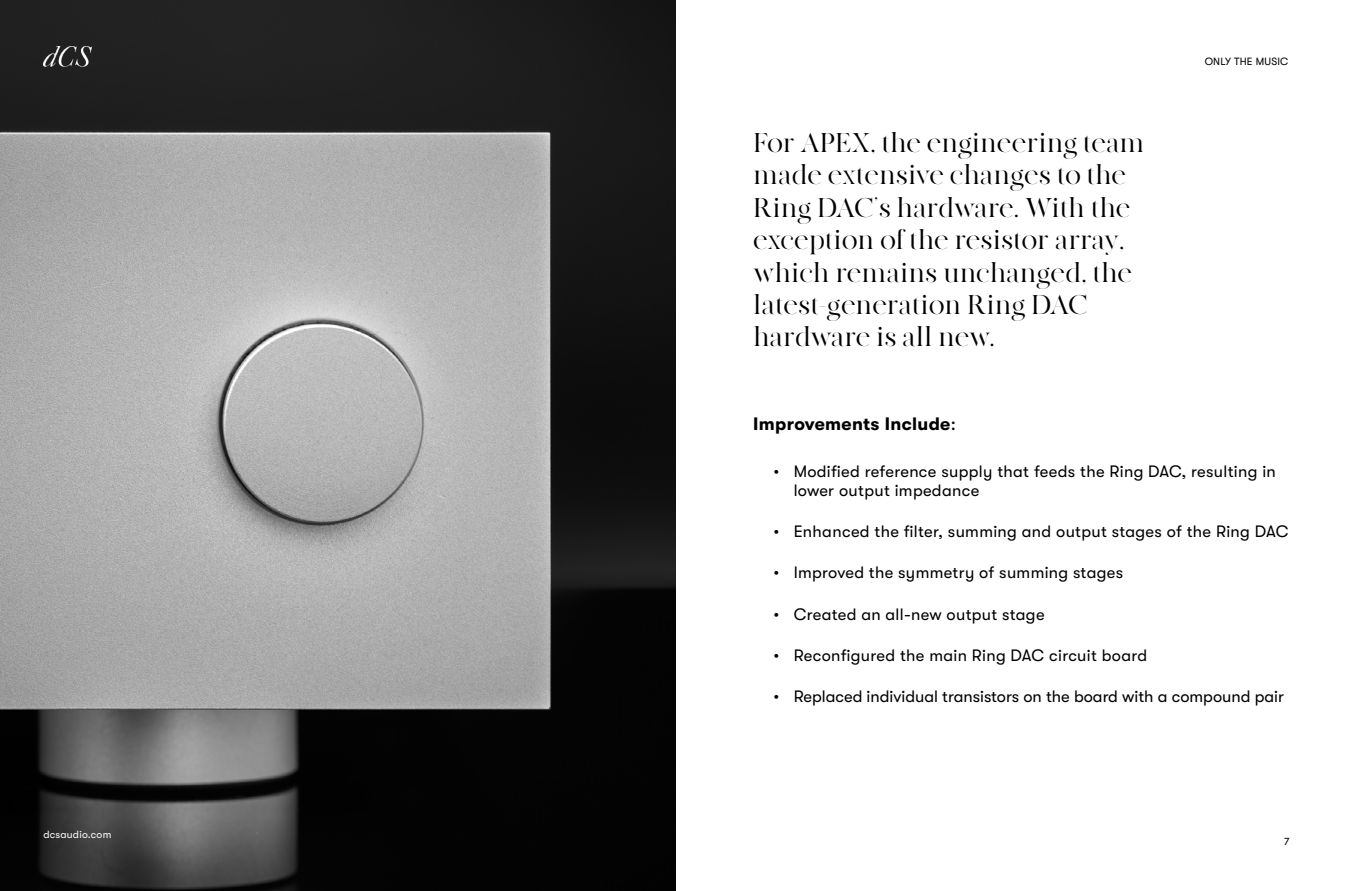
<style>
.page{position:relative;width:1361px;height:891px;background:#fff}
.page>*{position:absolute;margin:0;border:0;box-sizing:border-box;transform-origin:0 0}
.t1{font:27px/32.4px "MADE Canvas";color:#000}
.t2{font:700 18px "GT Walsheim";letter-spacing:.02em;color:#000}
.t3{font:16.5px/19.5px "GT Walsheim";letter-spacing:.02em;color:#000}
.t4{font:16.5px "GT Walsheim";color:#000}
.t5{font:10.5px "GT Walsheim";letter-spacing:.02em;color:#000}
.t6{font:10.5px "GT Walsheim";letter-spacing:.02em;color:#fff}
.s1{font-weight:400}
</style>
<div class="page">
<img style="left:0;top:0;width:675px;height:891px">
<p class="t6" style="left:43px;top:829px;width:69px">dcsaudio.com</p>
<h1 class="t1" style="left:753px;top:129px;width:393px">For APEX, the engineering team made extensive changes to the<br>Ring DAC’s hardware. With the exception of the resistor array, which remains unchanged, the latest-generation Ring DAC hardware is all new.</h1>
<p class="t5" style="left:1205px;top:56px;width:85px">ONLY THE MUSIC</p>
<p class="t2" style="left:753px;top:414px;width:204px">Improvements Include<span class="s1">:</span></p>
<p class="t3" style="left:794px;top:461px;width:484px;text-indent:-20px">• Modified reference supply that feeds the Ring DAC, resulting in lower output impedance</p>
<p class="t3" style="left:773px;top:522px;width:517px">• Enhanced the filter, summing and output stages of the Ring DAC</p>
<p class="t3" style="left:773px;top:563px;width:351px">• Improved the symmetry of summing stages</p>
<p class="t3" style="left:773px;top:604px;width:273px">• Created an all-new output stage</p>
<p class="t3" style="left:773px;top:645px;width:375px">• Reconfigured the main Ring DAC circuit board</p>
<p class="t4" style="left:773px;top:687px;width:512px">• Replaced individual transistors on the board with a compound pair</p>
<p class="t5" style="left:1284px;top:836px;width:7px">7</p>
</div>
